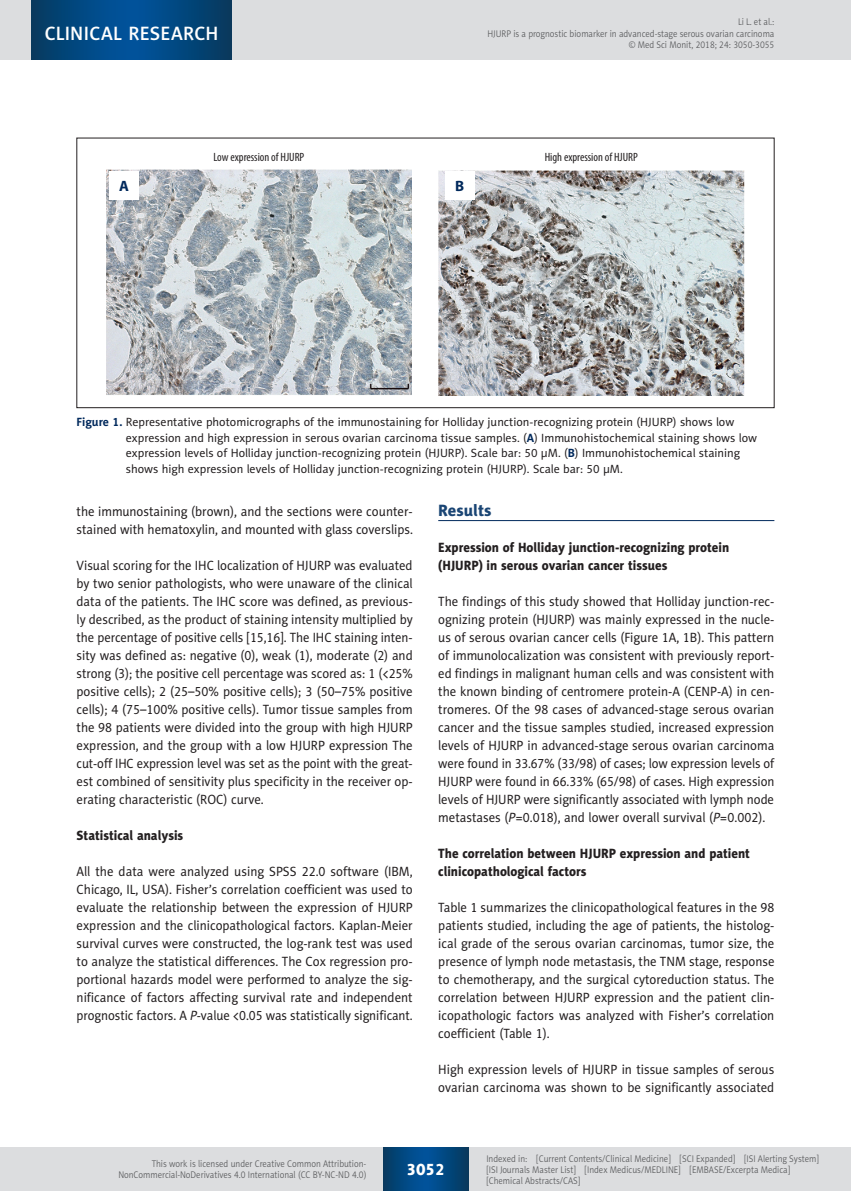
<style>
.page{position:relative;width:851px;height:1191px;background:#fff}
.page>*{position:absolute;margin:0;border:0;box-sizing:border-box;transform-origin:0 0}
.t1{font:19.5px "Naomi Sans EFN Medium";letter-spacing:.015em;color:#fff}
.MSM_Headline_1{font:16.5px "Naomi Sans EFN Heavy";color:#1a4574}
.t2{font:16.5px "Naomi Sans EFN Heavy";color:#fff}
.t3{font:700 15px "Myriad Pro";color:#00295c}
.MSM_Body{font:13.5px/18px "Naomi Sans EFN";color:#231f20;text-align:justify;scale:.95 1}
.MSM_Headline_2{font:13.5px/18px "Naomi Sans EFN Heavy";color:#231f20;scale:.95 1}
.MSM_Rycina_tytul{font:12px/15.8px "Naomi Sans EFN";color:#231f20}
.t4{font:condensed 12px "Myriad Pro";color:#231f20}
.MSM_pagina_sygnatura{font:9.75px/11.2px "Naomi Sans EFN Light";color:#57585a;scale:.9 1}
.MSM_pagina_zywa{font:9.75px/11.2px "Naomi Sans EFN Light";color:#57585a;text-align:right;scale:.9 1}
.s1{font-weight:700;color:#00295c}
.s2{font-style:italic}
</style>
<div class="page">
<hr style="left:438px;top:520px;width:336px;height:1px;background:#00295c">
<img style="left:107px;top:169px;width:304px;height:226px">
<img style="left:438px;top:171px;width:306px;height:224px">
<div style="left:77px;top:138px;width:697px;height:270px;border:1px solid #231f20"></div>
<div style="left:109px;top:172px;width:30px;height:28px;background:#fff"></div>
<div style="left:445px;top:172px;width:29px;height:28px;background:#fff"></div>
<div style="left:0;top:1148px;width:850px;height:43px;background:#dcdddf"></div>
<svg style="left:383px;top:1147px;width:85px;height:43px;background:#02477e"></svg>
<div style="left:0;top:0;width:850px;height:60px;background:#dcdddf"></div>
<hr style="left:850px;top:0;width:1px;height:60px;background:#dcdddf">
<svg style="left:32px;top:0;width:200px;height:60px;background:#02477e"></svg>
<h1 class="t1" style="left:45px;top:22px;width:175px">CLINICAL RESEARCH</h1>
<p class="MSM_pagina_zywa" style="left:487px;top:16px;width:320px">Li L. et al.:<br>HJURP is a prognostic biomarker in advanced-stage serous ovarian carcinoma</p>
<p class="MSM_pagina_sygnatura" style="left:628px;top:39px;width:163px">© Med Sci Monit, 2018; 24: 3050-3055</p>
<p class="t4" style="left:213px;top:150px;width:93px">Low expression of HJURP</p>
<p class="t4" style="left:544px;top:150px;width:95px">High expression of HJURP</p>
<p class="t3" style="left:119px;top:177px;width:11px">A</p>
<p class="t3" style="left:455px;top:177px;width:11px">B</p>
<p class="MSM_Rycina_tytul" style="left:126px;top:414px;width:632px;text-indent:-49px"><span class="s1">Figure 1.</span> Representative photomicrographs of the immunostaining for Holliday junction-recognizing protein (HJURP) shows low expression and high expression in serous ovarian carcinoma tissue samples. (<span class="s1">A</span>) Immunohistochemical staining shows low expression levels of Holliday junction-recognizing protein (HJURP). Scale bar: 50 μM. (<span class="s1">B</span>) Immunohistochemical staining shows high expression levels of Holliday junction-recognizing protein (HJURP). Scale bar: 50 μM.</p>
<p class="MSM_Body" style="left:77px;top:502px;width:355px">the immunostaining (brown), and the sections were counter&shy;stained with hematoxylin, and mounted with glass coverslips.</p>
<p class="MSM_Body" style="left:77px;top:556px;width:355px">Visual scoring for the IHC localization of HJURP was evaluated by two senior pathologists, who were unaware of the clinical data of the patients. The IHC score was defined, as previous&shy;ly described, as the product of staining intensity multiplied by the percentage of positive cells [15,16]. The IHC staining inten&shy;sity was defined as: negative (0), weak (1), moderate (2) and strong (3); the positive cell percentage was scored as: 1 (&lt;25% positive cells); 2 (25–50% positive cells); 3 (50–75% positive cells); 4 (75–100% positive cells). Tumor tissue samples from the 98 patients were divided into the group with high HJURP expression, and the group with a low HJURP expression The cut-off IHC expression level was set as the point with the great&shy;est combined of sensitivity plus specificity in the receiver op&shy;erating characteristic (ROC) curve.</p>
<p class="MSM_Headline_2" style="left:77px;top:826px;width:114px">Statistical analysis</p>
<p class="MSM_Body" style="left:77px;top:862px;width:355px">All the data were analyzed using SPSS 22.0 software (IBM, Chicago, IL, USA). Fisher’s correlation coefficient was used to evaluate the relationship between the expression of HJURP expression and the clinicopathological factors. Kaplan-Meier survival curves were constructed, the log-rank test was used to analyze the statistical differences. The Cox regression pro&shy;portional hazards model were performed to analyze the sig&shy;nificance of factors affecting survival rate and independent prognostic factors. A <span class="s2">P</span>-value &lt;0.05 was statistically significant.</p>
<p class="MSM_Headline_1" style="left:438px;top:500px;width:55px">Results</p>
<p class="MSM_Headline_2" style="left:438px;top:538px;width:308px">Expression of Holliday junction-recognizing protein (HJURP) in serous ovarian cancer tissues</p>
<p class="MSM_Body" style="left:438px;top:592px;width:355px">The findings of this study showed that Holliday junction-rec&shy;ognizing protein (HJURP) was mainly expressed in the nucle&shy;us of serous ovarian cancer cells (Figure 1A, 1B). This pattern of immunolocalization was consistent with previously report&shy;ed findings in malignant human cells and was consistent with the known binding of centromere protein-A (CENP-A) in cen&shy;tromeres. Of the 98 cases of advanced-stage serous ovarian cancer and the tissue samples studied, increased expression levels of HJURP in advanced-stage serous ovarian carcinoma were found in 33.67% (33/98) of cases; low expression levels of HJURP were found in 66.33% (65/98) of cases. High expression levels of HJURP were significantly associated with lymph node metastases (<span class="s2">P</span>=0.018), and lower overall survival (<span class="s2">P</span>=0.002).</p>
<p class="MSM_Headline_2" style="left:438px;top:844px;width:329px">The correlation between HJURP expression and patient clinicopathological factors</p>
<p class="MSM_Body" style="left:438px;top:898px;width:355px">Table 1 summarizes the clinicopathological features in the 98 patients studied, including the age of patients, the histolog&shy;ical grade of the serous ovarian carcinomas, tumor size, the presence of lymph node metastasis, the TNM stage, response to chemotherapy, and the surgical cytoreduction status. The correlation between HJURP expression and the patient clin&shy;icopathologic factors was analyzed with Fisher’s correlation coefficient (Table 1).</p>
<p class="MSM_Body" style="left:438px;top:1060px;width:355px">High expression levels of HJURP in tissue samples of serous ovarian carcinoma was shown to be significantly associated</p>
<p class="MSM_pagina_sygnatura" style="left:118px;top:1158px;width:277px;text-align:right">This work is licensed under Creative Common Attribution-<br>NonCommercial-NoDerivatives 4.0 International (CC BY-NC-ND 4.0)</p>
<p class="t2" style="left:406px;top:1159px;width:40px">3052</p>
<p class="MSM_pagina_sygnatura" style="left:486px;top:1152px;width:371px">Indexed in: [Current Contents/Clinical Medicine] [SCI Expanded] [ISI Alerting System] [ISI Journals Master List] [Index Medicus/MEDLINE] [EMBASE/Excerpta Medica] [Chemical Abstracts/CAS]</p>
</div>
